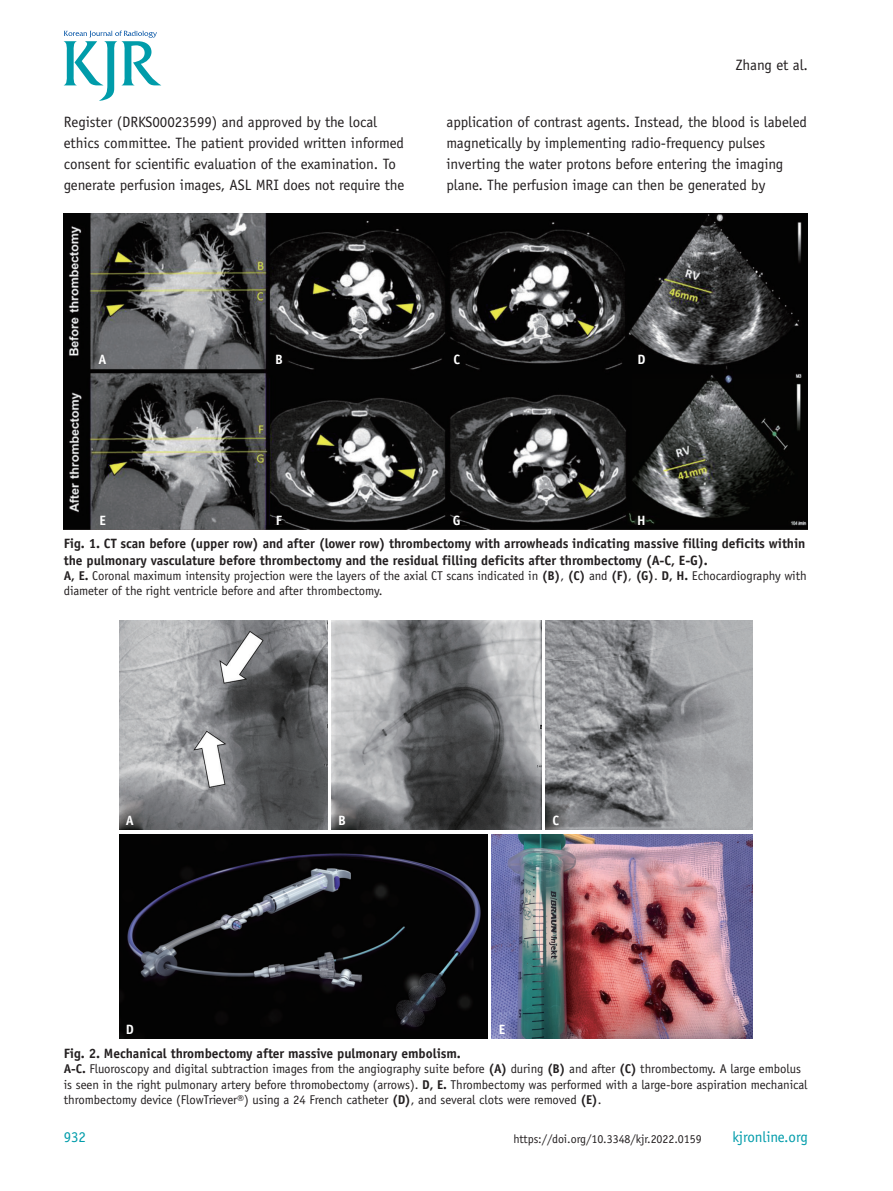
<style>
.page{position:relative;width:893px;height:1191px;background:#fff}
.page>*{position:absolute;margin:0;border:0;box-sizing:border-box;transform-origin:0 0}
.t1{font:15px/21px "Officina Sans Std";letter-spacing:-.005em;color:#231f20}
.t2{font:15px "Officina Sans Std";letter-spacing:-.005em;color:#009caa}
.t3{font:700 13.5px/16.2px "Officina Sans Std";letter-spacing:-.005em;color:#231f20}
.t4{font:700 13.5px "Officina Sans Std";color:#fff}
.t5{font:12.75px/15.3px "Officina Sans Std";letter-spacing:-.005em;color:#231f20}
.t6{font:12px "Officina Sans Std";letter-spacing:-.005em;color:#231f20}
.s1{font-weight:700}
</style>
<div class="page">
<svg style="left:64px;top:31px;width:97px;height:70px"></svg>
<img style="left:64px;top:213px;width:744px;height:316px">
<img style="left:119px;top:834px;width:368px;height:204px">
<img style="left:492px;top:834px;width:261px;height:204px">
<img style="left:545px;top:620px;width:208px;height:209px">
<img style="left:331px;top:620px;width:210px;height:209px">
<img style="left:119px;top:620px;width:208px;height:209px">
<p class="t1" style="left:736px;top:54px;width:73px">Zhang et al.</p>
<p class="t1" style="left:64px;top:112px;width:342px">Register (DRKS00023599) and approved by the local ethics committee. The patient provided written informed consent for scientific evaluation of the examination. To generate perfusion images, ASL MRI does not require the</p>
<p class="t1" style="left:446px;top:112px;width:362px">application of contrast agents. Instead, the blood is labeled magnetically by implementing radio-frequency pulses inverting the water protons before entering the imaging plane. The perfusion image can then be generated by</p>
<p class="t4" style="left:99px;top:351px;width:10px">A</p>
<p class="t4" style="left:275px;top:351px;width:9px">B</p>
<p class="t4" style="left:453px;top:351px;width:8px">C</p>
<p class="t4" style="left:638px;top:351px;width:10px">D</p>
<p class="t4" style="left:99px;top:511px;width:8px">E</p>
<p class="t4" style="left:276px;top:511px;width:8px">F</p>
<p class="t4" style="left:453px;top:511px;width:9px">G</p>
<p class="t4" style="left:637px;top:511px;width:10px">H</p>
<p class="t3" style="left:64px;top:535px;width:743px">Fig. 1. CT scan before (upper row) and after (lower row) thrombectomy with arrowheads indicating massive filling deficits within the pulmonary vasculature before thrombectomy and the residual filling deficits after thrombectomy (A-C, E-G).</p>
<p class="t5" style="left:64px;top:568px;width:744px"><span class="s1">A, E.</span> Coronal maximum intensity projection were the layers of the axial CT scans indicated in <span class="s1">(B)</span>, <span class="s1">(C)</span> and <span class="s1">(F)</span>, <span class="s1">(G)</span>. <span class="s1">D, H.</span> Echocardiography with diameter of the right ventricle before and after thrombectomy.</p>
<p class="t4" style="left:126px;top:811px;width:10px">A</p>
<p class="t4" style="left:126px;top:1020px;width:10px">D</p>
<p class="t4" style="left:338px;top:811px;width:9px">B</p>
<p class="t4" style="left:553px;top:811px;width:8px">C</p>
<p class="t4" style="left:499px;top:1020px;width:8px">E</p>
<p class="t3" style="left:64px;top:1045px;width:399px">Fig. 2. Mechanical thrombectomy after massive pulmonary embolism.</p>
<p class="t5" style="left:64px;top:1061px;width:745px"><span class="s1">A-C.</span> Fluoroscopy and digital subtraction images from the angiography suite before <span class="s1">(A)</span> during <span class="s1">(B)</span> and after <span class="s1">(C)</span> thrombectomy. A large embolus is seen in the right pulmonary artery before thromobectomy (arrows). <span class="s1">D, E.</span> Thrombectomy was performed with a large-bore aspiration mechanical thrombectomy device (FlowTriever®) using a 24 French catheter <span class="s1">(D)</span>, and several clots were removed <span class="s1">(E)</span>.</p>
<p class="t2" style="left:64px;top:1128px;width:24px">932</p>
<p class="t6" style="left:513px;top:1132px;width:190px">https://doi.org/10.3348/kjr.2022.0159</p>
<p class="t2" style="left:732px;top:1128px;width:77px">kjronline.org</p>
</div>
